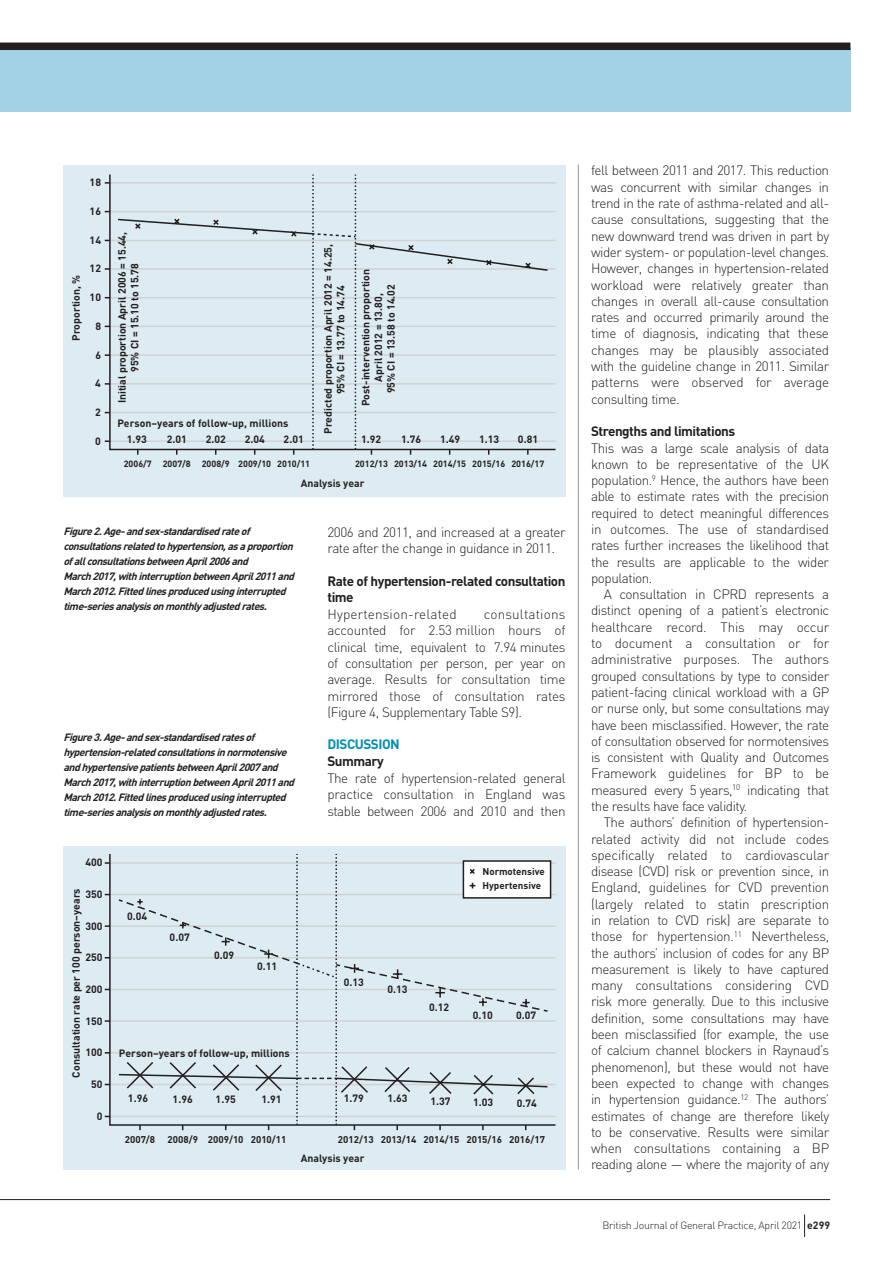
<style>
.page{position:relative;width:893px;height:1263px;background:#fff}
.page>*{position:absolute;margin:0;border:0;box-sizing:border-box;transform-origin:0 0}
.t1{font:300 13.5px/16.4px "DIN";letter-spacing:-.035em;color:#231f20;text-align:justify}
.t2{font:700 13.5px/16.4px "DIN";letter-spacing:-.035em;color:#231f20}
.t3{font:300 13.5px "DIN";letter-spacing:.015em;color:#231f20}
.t4{font:700 13.5px "DIN";letter-spacing:-.035em;color:#008fb3}
.t5{font:italic 700 10.5px/15px "DIN";letter-spacing:-.05em;color:#231f20}
.t6{font:700 10.5px/12.6px "DIN";color:#231f20;text-align:center}
.t7{font:300 10.5px "DIN";letter-spacing:-.025em;color:#231f20}
.t8{font:700 9.75px/14.2px "DIN";color:#231f20}
.t9{font:700 9px "DIN";color:#231f20}
.s1{font-weight:700}
</style>
<div class="page">
<div style="left:0;top:48px;width:850px;height:64px;background:#a2d2e3"></div>
<div style="left:0;top:43px;width:850px;height:7px;background:#231f20"></div>
<hr style="left:578px;top:165px;width:1px;height:1004px;background:#939598">
<div style="left:63px;top:165px;width:503px;height:331px;background:#ddecf3"></div>
<svg style="left:108px;top:174px;width:448px;height:277px"></svg>
<div style="left:63px;top:846px;width:503px;height:323px;background:#ddecf3"></div>
<svg style="left:108px;top:854px;width:448px;height:272px"></svg>
<div style="left:463px;top:860px;width:88px;height:39px;border:2px solid #231f20"></div>
<svg style="left:117px;top:854px;width:432px;height:276px"></svg>
<hr style="left:0;top:1199px;width:830px;height:1px;background:#231f20">
<svg style="left:804px;top:1214px;width:1px;height:23px"></svg>
<p class="t6" style="left:69px;top:341px;width:67px;rotate:-90deg">Proportion, %</p>
<p class="t6" style="left:90px;top:176px;width:13px">18</p>
<p class="t6" style="left:90px;top:204px;width:13px">16</p>
<p class="t6" style="left:90px;top:233px;width:13px">14</p>
<p class="t6" style="left:90px;top:262px;width:13px">12</p>
<p class="t6" style="left:90px;top:291px;width:13px">10</p>
<p class="t6" style="left:95px;top:319px;width:7px">8</p>
<p class="t6" style="left:95px;top:348px;width:7px">6</p>
<p class="t6" style="left:95px;top:377px;width:7px">4</p>
<p class="t6" style="left:95px;top:405px;width:7px">2</p>
<p class="t6" style="left:95px;top:434px;width:7px">0</p>
<p class="t6" style="left:115px;top:403px;width:173px;rotate:-90deg">Initial proportion April 2006 = 15.44,<br>95% CI = 15.10 to 15.78</p>
<p class="t6" style="left:321px;top:434px;width:191px;rotate:-90deg">Predicted proportion April 2012 = 14.25,<br>95% CI = 13.77 to 14.74</p>
<p class="t6" style="left:117px;top:416px;width:172px">Person–years of follow-up, millions</p>
<p class="t6" style="left:359px;top:406px;width:138px;rotate:-90deg">Post-intervention proportion<br>April 2012 = 13.80,<br>95% CI = 13.58 to 14.02</p>
<p class="t6" style="left:127px;top:433px;width:22px">1.93</p>
<p class="t6" style="left:167px;top:433px;width:22px">2.01</p>
<p class="t6" style="left:206px;top:433px;width:22px">2.02</p>
<p class="t6" style="left:245px;top:433px;width:22px">2.04</p>
<p class="t6" style="left:284px;top:433px;width:22px">2.01</p>
<p class="t6" style="left:361px;top:433px;width:22px">1.92</p>
<p class="t6" style="left:401px;top:433px;width:22px">1.76</p>
<p class="t6" style="left:440px;top:433px;width:22px">1.49</p>
<p class="t6" style="left:479px;top:433px;width:22px">1.13</p>
<p class="t6" style="left:518px;top:433px;width:22px">0.81</p>
<p class="t9" style="left:124px;top:458px;width:30px">2006/7</p>
<p class="t9" style="left:163px;top:458px;width:149px">2007/8 2008/9 2009/10 2010/11</p>
<p class="t9" style="left:355px;top:458px;width:34px">2012/13</p>
<p class="t6" style="left:301px;top:476px;width:65px">Analysis year</p>
<p class="t9" style="left:394px;top:458px;width:152px">2013/14 2014/15 2015/16 2016/17</p>
<p class="t5" style="left:63px;top:523px;width:236px">Figure2.Age-andsex-standardisedrateof consultationsrelatedtohypertension,asaproportion ofallconsultationsbetweenApril2006and<br>March 2017,withinterruptionbetweenApril2011and March2012.Fittedlinesproducedusinginterrupted time-seriesanalysisonmonthly adjustedrates.</p>
<p class="t5" style="left:63px;top:729px;width:236px">Figure3.Age-andsex-standardisedratesof hypertension-relatedconsultationsinnormotensive andhypertensivepatientsbetweenApril2007and March2017,withinterruptionbetweenApril2011and March2012.Fittedlinesproducedusinginterrupted time-seriesanalysisonmonthly adjustedrates.</p>
<p class="t6" style="left:85px;top:856px;width:19px">400</p>
<p class="t6" style="left:69px;top:1078px;width:190px;rotate:-90deg">Consultation rate per 100 person–years</p>
<p class="t6" style="left:85px;top:887px;width:19px">350</p>
<p class="t6" style="left:85px;top:919px;width:19px">300</p>
<p class="t6" style="left:85px;top:951px;width:19px">250</p>
<p class="t6" style="left:85px;top:982px;width:19px">200</p>
<p class="t6" style="left:85px;top:1014px;width:19px">150</p>
<p class="t6" style="left:85px;top:1046px;width:19px">100</p>
<p class="t6" style="left:91px;top:1077px;width:13px">50</p>
<p class="t6" style="left:127px;top:909px;width:22px">0.04</p>
<p class="t6" style="left:170px;top:930px;width:22px">0.07</p>
<p class="t6" style="left:214px;top:948px;width:22px">0.09</p>
<p class="t6" style="left:257px;top:960px;width:22px">0.11</p>
<p class="t6" style="left:119px;top:1046px;width:172px">Person–years of follow-up, millions</p>
<p class="t1" style="left:327px;top:524px;width:240px">2006 and 2011, and increased at a greater rate after the change in guidance in 2011.</p>
<p class="t2" style="left:327px;top:572px;width:240px">Rate of hypertension-related consultation time</p>
<p class="t3" style="left:327px;top:606px;width:131px">Hypertension-related</p>
<p class="t1" style="left:327px;top:606px;width:240px;text-indent:156px">consultations accounted for 2.53 million hours of clinical time, equivalent to 7.94 minutes of consultation per person, per year on average. Results for consultation time mirrored those of consultation rates (Figure 4, Supplementary Table S9).</p>
<p class="t4" style="left:327px;top:735px;width:74px">DISCUSSION</p>
<p class="t2" style="left:327px;top:753px;width:58px">Summary</p>
<p class="t1" style="left:327px;top:770px;width:240px">The rate of hypertension-related general practice consultation in England was stable between 2006 and 2010 and then</p>
<p class="t8" style="left:482px;top:863px;width:64px">Normotensive<br>Hypertensive</p>
<p class="t6" style="left:344px;top:975px;width:22px">0.13</p>
<p class="t6" style="left:388px;top:982px;width:22px">0.13</p>
<p class="t6" style="left:429px;top:1000px;width:22px">0.12</p>
<p class="t6" style="left:473px;top:1009px;width:22px">0.10</p>
<p class="t6" style="left:516px;top:1009px;width:22px">0.07</p>
<p class="t6" style="left:97px;top:1109px;width:7px">0</p>
<p class="t6" style="left:128px;top:1091px;width:22px">1.96</p>
<p class="t6" style="left:173px;top:1092px;width:22px">1.96</p>
<p class="t6" style="left:216px;top:1092px;width:22px">1.95</p>
<p class="t6" style="left:261px;top:1092px;width:22px">1.91</p>
<p class="t6" style="left:344px;top:1091px;width:22px">1.79</p>
<p class="t6" style="left:388px;top:1091px;width:22px">1.63</p>
<p class="t6" style="left:430px;top:1094px;width:22px">1.37</p>
<p class="t6" style="left:473px;top:1095px;width:22px">1.03</p>
<p class="t6" style="left:517px;top:1096px;width:22px">0.74</p>
<p class="t8" style="left:125px;top:1131px;width:32px">2007/8</p>
<p class="t8" style="left:168px;top:1131px;width:120px">2008/9 2009/10 2010/11</p>
<p class="t8" style="left:338px;top:1131px;width:37px">2012/13</p>
<p class="t6" style="left:301px;top:1151px;width:65px">Analysis year</p>
<p class="t8" style="left:381px;top:1131px;width:166px">2013/14 2014/15 2015/16 2016/17</p>
<p class="t1" style="left:591px;top:162px;width:240px">fell between 2011 and 2017. This reduction was concurrent with similar changes in trend in the rate of asthma-related and all&shy;cause consultations, suggesting that the new downward trend was driven in part by wider system- or population-level changes.<br>However, changes in hypertension-related workload were relatively greater than changes in overall all-cause consultation rates and occurred primarily around the time of diagnosis, indicating that these changes may be plausibly associated with the guideline change in 2011. Similar patterns were observed for average consulting time.</p>
<p class="t2" style="left:591px;top:423px;width:146px">Strengths and limitations</p>
<p class="t1" style="left:591px;top:439px;width:240px">This was a large scale analysis of data known to be representative of the UK population.<sup>9</sup> Hence, the authors have been able to estimate rates with the precision required to detect meaningful differences in outcomes. The use of standardised rates further increases the likelihood that the results are applicable to the wider population.</p>
<p class="t1" style="left:591px;top:586px;width:240px;text-indent:13px">A consultation in CPRD represents a distinct opening of a patient’s electronic healthcare record. This may occur to document a consultation or for administrative purposes. The authors grouped consultations by type to consider patient-facing clinical workload with a GP or nurse only, but some consultations may have been misclassified. However, the rate of consultation observed for normotensives is consistent with Quality and Outcomes Framework guidelines for BP to be measured every 5 years,<sup>10</sup> indicating that the results have face validity.</p>
<p class="t1" style="left:591px;top:814px;width:240px;text-indent:13px">The authors’ definition of hypertension&shy;related activity did not include codes specifically related to cardiovascular disease (CVD) risk or prevention since, in England, guidelines for CVD prevention (largely related to statin prescription in relation to CVD risk) are separate to those for hypertension.<sup>11</sup> Nevertheless, the authors’ inclusion of codes for any BP measurement is likely to have captured many consultations considering CVD risk more generally. Due to this inclusive definition, some consultations may have been misclassified (for example, the use of calcium channel blockers in Raynaud’s phenomenon), but these would not have been expected to change with changes in hypertension guidance.<sup>12</sup> The authors’ estimates of change are therefore likely to be conservative. Results were similar when consultations containing a BP reading alone — where the majority of any</p>
<p class="t7" style="left:602px;top:1219px;width:229px">British Journal of General Practice, April 2021 <span class="s1">e299</span></p>
</div>
